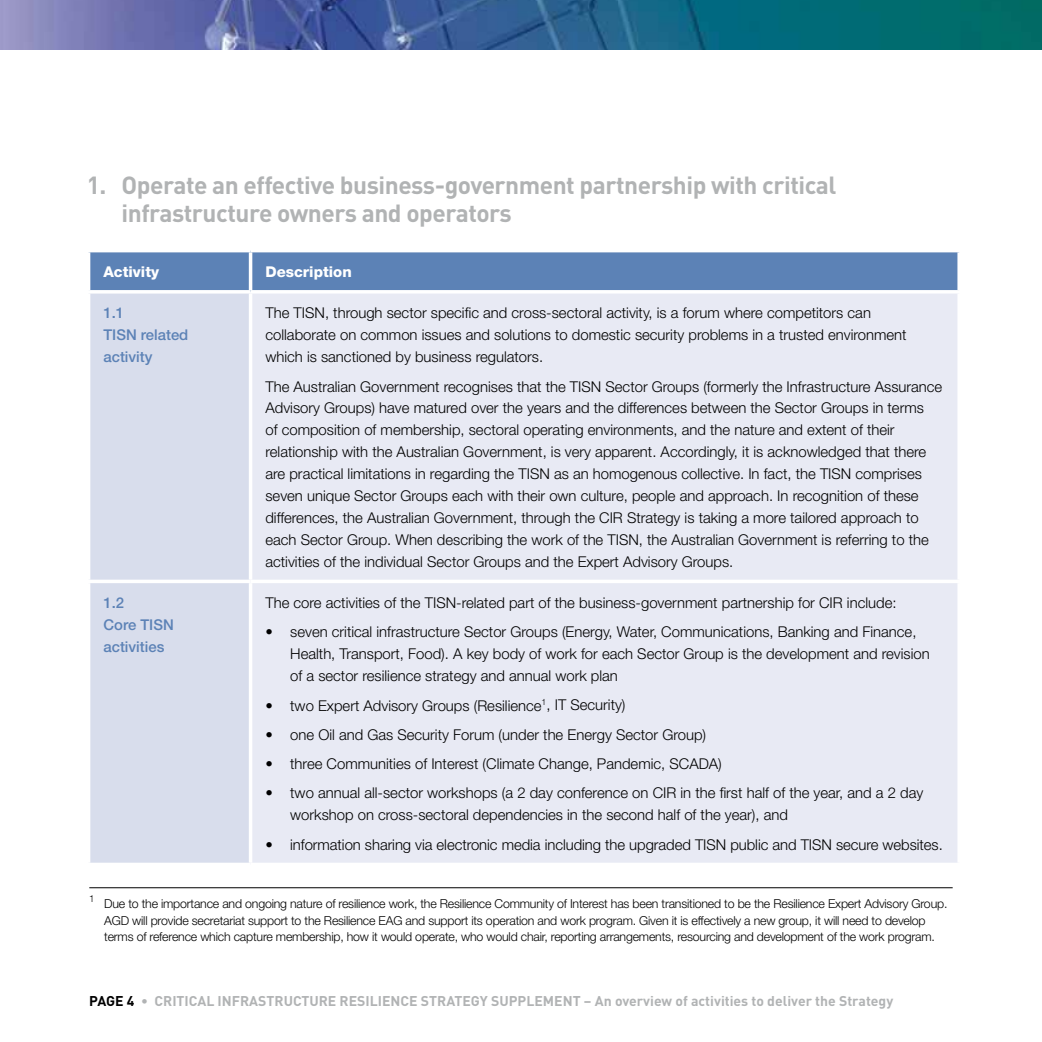
<style>
.page{position:relative;width:1042px;height:1042px;background:#fff}
.page>*{position:absolute;margin:0;border:0;box-sizing:border-box;transform-origin:0 0}
.t1{font:700 24.5px/28px "DIN";letter-spacing:-.02em;color:#b1b3b4}
.t2{font:300 14.88px/21.9px "Helvetica Neue";color:#000}
.t3{font:500 14.88px/21.9px "Helvetica Neue";color:#5c82b6}
.t4{font:800 14.88px "Helvetica Neue";color:#fff}
.t5{font:700 14px "DIN";color:#b1b3b4}
.t6{font:300 12.42px/16.6px "Helvetica Neue";letter-spacing:-.015em;color:#000;text-align:center}
.s1{color:#000}
</style>
<div class="page">
<img style="left:0;top:0;width:1041px;height:50px">
<hr style="left:1041px;top:0;width:1px;height:50px;background:#b1b3b4">
<div style="left:90px;top:252px;width:867px;height:38px;background:#5c82b6"></div>
<div style="left:90px;top:293px;width:159px;height:569px;background:#d8ddec"></div>
<div style="left:252px;top:293px;width:705px;height:569px;background:#e8eaf4"></div>
<hr style="left:249px;top:252px;width:3px;height:38px;background:#fff">
<svg style="left:957px;top:252px;width:2px;height:38px"></svg>
<hr style="left:87px;top:580px;width:164px;height:3px;background:#fff">
<hr style="left:251px;top:580px;width:710px;height:3px;background:#fff">
<svg style="left:90px;top:862px;width:159px;height:1px"></svg>
<svg style="left:252px;top:862px;width:706px;height:1px"></svg>
<hr style="left:89px;top:887px;width:863px;height:1px;background:#000">
<h1 class="t1" style="left:122px;top:170px;width:716px;text-indent:-35px">1. Operate an effective business-government partnership with critical infrastructure owners and operators</h1>
<p class="t4" style="left:103px;top:263px;width:57px">Activity</p>
<p class="t4" style="left:265px;top:263px;width:88px">Description</p>
<p class="t3" style="left:103px;top:302px;width:86px">1.1<br>TISN related activity</p>
<p class="t2" style="left:265px;top:302px;width:643px">The TISN, through sector specific and cross-sectoral activity, is a forum where competitors can collaborate on common issues and solutions to domestic security problems in a trusted environment which is sanctioned by business regulators.</p>
<p class="t2" style="left:265px;top:375px;width:678px">The Australian Government recognises that the TISN Sector Groups (formerly the Infrastructure Assurance Advisory Groups) have matured over the years and the differences between the Sector Groups in terms<br>of composition of membership, sectoral operating environments, and the nature and extent of their relationship with the Australian Government, is very apparent. Accordingly, it is acknowledged that there are practical limitations in regarding the TISN as an homogenous collective. In fact, the TISN comprises seven unique Sector Groups each with their own culture, people and approach. In recognition of these differences, the Australian Government, through the CIR Strategy is taking a more tailored approach to each Sector Group. When describing the work of the TISN, the Australian Government is referring to the activities of the individual Sector Groups and the Expert Advisory Groups.</p>
<p class="t3" style="left:103px;top:591px;width:72px">1.2<br>Core TISN activities</p>
<p class="t2" style="left:265px;top:591px;width:632px">The core activities of the TISN-related part of the business-government partnership for CIR include:</p>
<p class="t2" style="left:290px;top:621px;width:641px;text-indent:-25px">• seven critical infrastructure Sector Groups (Energy, Water, Communications, Banking and Finance,<br>Health, Transport, Food). A key body of work for each Sector Group is the development and revision of a sector resilience strategy and annual work plan</p>
<p class="t2" style="left:265px;top:694px;width:362px">• two Expert Advisory Groups (Resilience<sup>1</sup>, IT Security)</p>
<p class="t2" style="left:265px;top:723px;width:442px">• one Oil and Gas Security Forum (under the Energy Sector Group)</p>
<p class="t2" style="left:265px;top:752px;width:458px">• three Communities of Interest (Climate Change, Pandemic, SCADA)</p>
<p class="t2" style="left:290px;top:782px;width:634px;text-indent:-25px">• two annual all-sector workshops (a 2 day conference on CIR in the first half of the year, and a 2 day workshop on cross-sectoral dependencies in the second half of the year), and</p>
<p class="t2" style="left:265px;top:833px;width:679px">• information sharing via electronic media including the upgraded TISN public and TISN secure websites.</p>
<p class="t6" style="left:89px;top:895px;width:859px"><sup>1</sup> Due to the importance and ongoing nature of resilience work, the Resilience Community of Interest has been transitioned to be the Resilience Expert Advisory Group.<br>AGD will provide secretariat support to the Resilience EAG and support its operation and work program. Given it is effectively a new group, it will need to develop<br>terms of reference which capture membership, how it would operate, who would chair, reporting arrangements, resourcing and development of the work program.</p>
<p class="t5" style="left:89px;top:992px;width:805px"><span class="s1">PAGE 4</span> • CRITICAL INFRASTRUCTURE RESILIENCE STRATEGY SUPPLEMENT – An overview of activities to deliver the Strategy</p>
</div>
